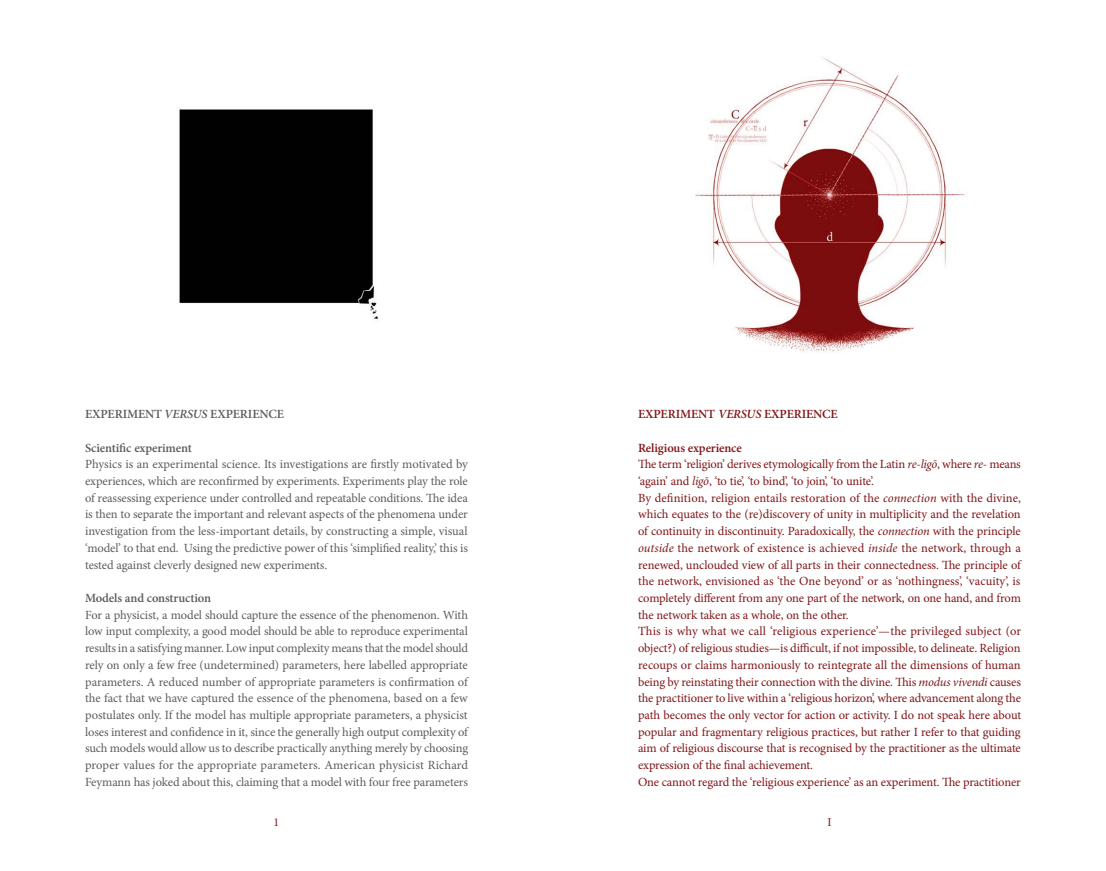
<style>
.page{position:relative;width:1106px;height:871px;background:#fff}
.page>*{position:absolute;margin:0;border:0;box-sizing:border-box;transform-origin:0 0}
.Text_RED{font:12.5px/16.7px "Minion Pro";letter-spacing:-.015em;color:#811619;text-align:justify}
.Text{font:12.5px/16.7px "Minion Pro";letter-spacing:-.01em;color:#595e5d;text-align:justify}
.Text-2{font:600 12.5px "Minion Pro";letter-spacing:-.01em;color:#595e5d}
.Text_RED-2{font:600 12.5px "Minion Pro";letter-spacing:-.01em;color:#811619}
.t1{font:12px "Minion Pro";color:#811619}
.s1{font-style:italic}
</style>
<div class="page">
<img style="left:179px;top:57px;width:787px;height:296px">
<p class="Text-2" style="left:85px;top:405px;width:200px">EXPERIMENT <span class="s1">VERSUS</span> EXPERIENCE</p>
<p class="Text-2" style="left:85px;top:439px;width:108px">Scientific experiment</p>
<p class="Text" style="left:85px;top:456px;width:384px">Physics is an experimental science. Its investigations are firstly motivated by experiences, which are reconfirmed by experiments. Experiments play the role of reassessing experience under controlled and repeatable conditions. The idea is then to separate the important and relevant aspects of the phenomena under investigation from the less-important details, by constructing a simple, visual ‘model’ to that end. Using the predictive power of this ‘simplified reality,’ this is tested against cleverly designed new experiments.</p>
<p class="Text-2" style="left:85px;top:589px;width:128px">Models and construction</p>
<p class="Text" style="left:85px;top:606px;width:385px">For a physicist, a model should capture the essence of the phenomenon. With low input complexity, a good model should be able to reproduce experimental results in a satisfying manner. Low input complexity means that the model should rely on only a few free (undetermined) parameters, here labelled appropriate parameters. A reduced number of appropriate parameters is confirmation of the fact that we have captured the essence of the phenomena, based on a few postulates only. If the model has multiple appropriate parameters, a physicist loses interest and confidence in it, since the generally high output complexity of such models would allow us to describe practically anything merely by choosing proper values for the appropriate parameters. American physicist Richard Feymann has joked about this, claiming that a model with four free parameters</p>
<p class="Text_RED-2" style="left:638px;top:405px;width:201px">EXPERIMENT <span class="s1">VERSUS</span> EXPERIENCE</p>
<p class="Text_RED-2" style="left:638px;top:439px;width:105px">Religious experience</p>
<p class="Text_RED" style="left:638px;top:456px;width:384px">The term ‘religion’ derives etymologically from the Latin <span class="s1">re</span>-<span class="s1">ligō</span>, where <span class="s1">re</span>- means ‘again’ and <span class="s1">ligō</span>, ‘to tie’, ‘to bind’, ‘to join’, ‘to unite’.</p>
<p class="Text_RED" style="left:638px;top:489px;width:384px">By definition, religion entails restoration of the <span class="s1">connection</span> with the divine, which equates to the (re)discovery of unity in multiplicity and the revelation of continuity in discontinuity. Paradoxically, the <span class="s1">connection</span> with the principle <span class="s1">outside</span> the network of existence is achieved <span class="s1">inside</span> the network, through a renewed, unclouded view of all parts in their connectedness. The principle of the network, envisioned as ‘the One beyond’ or as ‘nothingness’, ‘vacuity’, is completely different from any one part of the network, on one hand, and from the network taken as a whole, on the other.</p>
<p class="Text_RED" style="left:638px;top:623px;width:385px">This is why what we call ‘religious experience’—the privileged subject (or object?) of religious studies—is difficult, if not impossible, to delineate. Religion recoups or claims harmoniously to reintegrate all the dimensions of human being by reinstating their connection with the divine. This <span class="s1">modus vivendi</span> causes the practitioner to live within a ‘religious horizon’, where advancement along the path becomes the only vector for action or activity. I do not speak here about popular and fragmentary religious practices, but rather I refer to that guiding aim of religious discourse that is recognised by the practitioner as the ultimate expression of the final achievement.</p>
<p class="Text_RED" style="left:638px;top:773px;width:384px">One cannot regard the ‘religious experience’ as an experiment. The practitioner</p>
<p class="t1" style="left:274px;top:813px;width:7px">1</p>
<p class="t1" style="left:827px;top:813px;width:6px">I</p>
</div>
